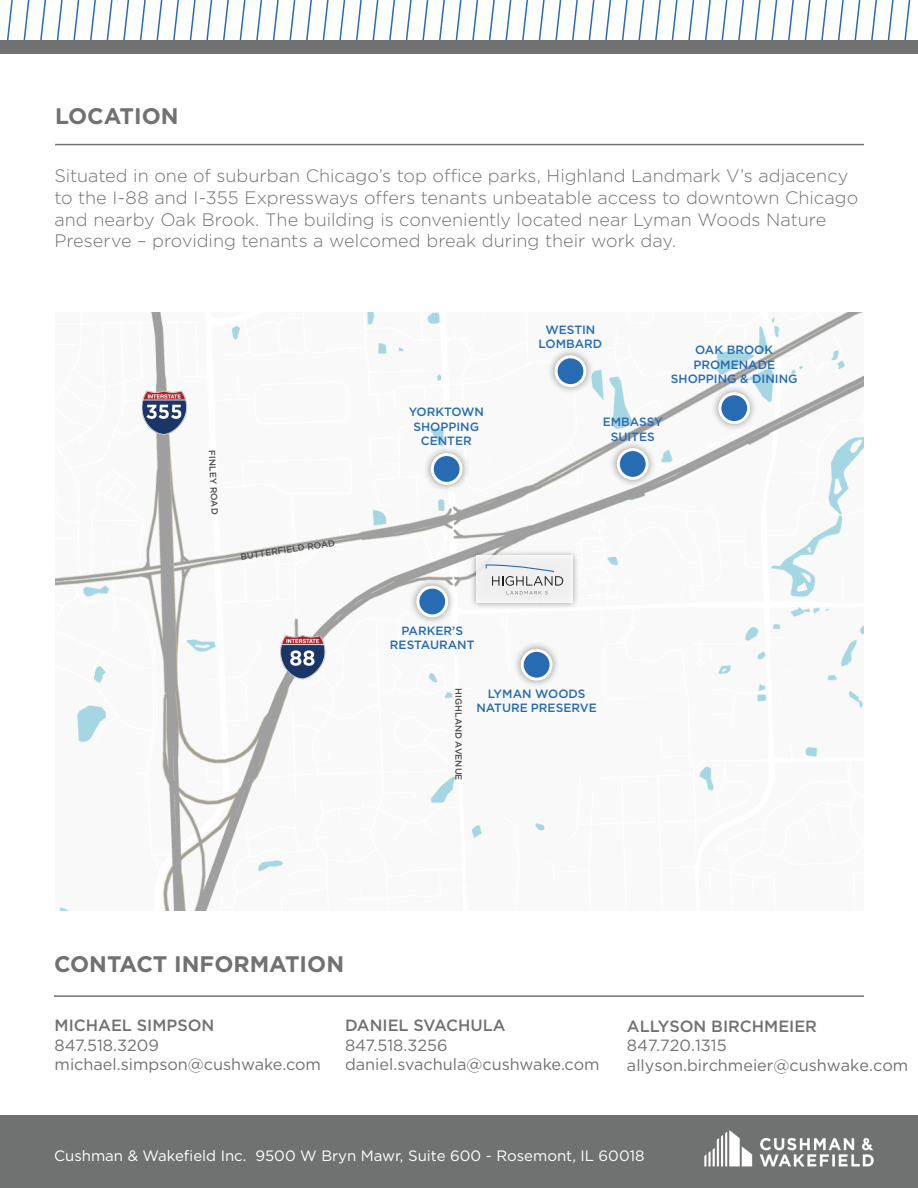
<style>
.page{position:relative;width:918px;height:1188px;background:#fff}
.page>*{position:absolute;margin:0;border:0;box-sizing:border-box;transform-origin:0 0}
.t1{font:700 22.5px "Gotham";color:#707271}
.t2{font:300 18px/21.6px "Gotham";color:#707271}
.t3{font:16.2px/19.4px "Gotham";color:#707271}
.t4{font:500 16.2px "Gotham";color:#707271}
.t5{font:15px "Gotham";color:#fff}
.t6{font:500 12px/14.4px "Gotham";color:#276bb2;text-align:center}
.t7{font:500 9px "Gotham";color:#4b4c4d}
.s1{font-weight:500}
</style>
<div class="page">
<svg style="left:7px;top:0;width:904px;height:40px"></svg>
<div style="left:0;top:40px;width:918px;height:14px;background:#707271"></div>
<img style="left:55px;top:312px;width:809px;height:599px">
<hr style="left:55px;top:144px;width:809px;height:1px;background:#707271">
<div style="left:0;top:1115px;width:918px;height:73px;background:#707271"></div>
<img style="left:704px;top:1130px;width:170px;height:37px">
<hr style="left:54px;top:995px;width:810px;height:2px;background:#707271">
<div style="left:470px;top:550px;width:109px;height:60px;background:#231f20;opacity:.5"></div>
<div style="left:476px;top:556px;width:96px;height:47px;background:#f0f0f0"></div>
<svg style="left:486px;top:564px;width:77px;height:31px"></svg>
<img style="left:281px;top:634px;width:45px;height:47px">
<img style="left:142px;top:391px;width:46px;height:47px">
<div style="left:409px;top:578px;width:47px;height:47px;background:#231f20;opacity:.5"></div>
<div style="left:418px;top:587px;width:29px;height:29px;background:#276bb2;border-radius:50%"></div>
<div style="left:416px;top:586px;width:32px;height:31px;border:3px solid #fff;border-radius:50%"></div>
<div style="left:423px;top:445px;width:48px;height:48px;background:#231f20;opacity:.5"></div>
<div style="left:432px;top:455px;width:29px;height:28px;background:#276bb2;border-radius:50%"></div>
<div style="left:431px;top:453px;width:32px;height:32px;border:3px solid #fff;border-radius:50%"></div>
<div style="left:513px;top:641px;width:48px;height:48px;background:#231f20;opacity:.5"></div>
<div style="left:522px;top:650px;width:29px;height:29px;background:#276bb2;border-radius:50%"></div>
<div style="left:521px;top:649px;width:32px;height:32px;border:3px solid #fff;border-radius:50%"></div>
<div style="left:609px;top:440px;width:48px;height:48px;background:#231f20;opacity:.5"></div>
<div style="left:618px;top:450px;width:29px;height:28px;background:#276bb2;border-radius:50%"></div>
<div style="left:617px;top:448px;width:32px;height:32px;border:3px solid #fff;border-radius:50%"></div>
<div style="left:547px;top:348px;width:47px;height:47px;background:#231f20;opacity:.5"></div>
<div style="left:556px;top:357px;width:29px;height:29px;background:#276bb2;border-radius:50%"></div>
<div style="left:555px;top:355px;width:31px;height:32px;border:3px solid #fff;border-radius:50%"></div>
<div style="left:711px;top:385px;width:47px;height:47px;background:#231f20;opacity:.5"></div>
<div style="left:720px;top:394px;width:29px;height:29px;background:#276bb2;border-radius:50%"></div>
<div style="left:718px;top:392px;width:32px;height:32px;border:3px solid #fff;border-radius:50%"></div>
<p class="t1" style="left:55px;top:101px;width:125px">LOCATION</p>
<p class="t2" style="left:54px;top:165px;width:805px">Situated in one of suburban Chicago’s top office parks, Highland Landmark V’s adjacency to the I-88 and I-355 Expressways offers tenants unbeatable access to downtown Chicago and nearby Oak Brook. The building is conveniently located near Lyman Woods Nature Preserve – providing tenants a welcomed break during their work day.</p>
<p class="t7" style="left:218px;top:450px;width:66px;rotate:88deg">FINLEY ROAD</p>
<p class="t7" style="left:240px;top:551px;width:97px;rotate:-9deg">BUTTERFIELD ROAD</p>
<p class="t6" style="left:409px;top:405px;width:77px">YORKTOWN<br>SHOPPING<br>CENTER</p>
<p class="t6" style="left:539px;top:322px;width:65px">WESTIN<br>LOMBARD</p>
<p class="t6" style="left:671px;top:343px;width:128px">OAK BROOK<br>PROMENADE<br>SHOPPING &amp; DINING</p>
<p class="t6" style="left:603px;top:415px;width:61px">EMBASSY<br>SUITES</p>
<p class="t6" style="left:390px;top:623px;width:86px">PARKER’S<br>RESTAURANT</p>
<p class="t7" style="left:464px;top:688px;width:93px;rotate:90deg">HIGHLAND AVENUE</p>
<p class="t6" style="left:476px;top:686px;width:122px">LYMAN WOODS<br>NATURE PRESERVE</p>
<p class="t1" style="left:54px;top:949px;width:292px">CONTACT INFORMATION</p>
<p class="t4" style="left:55px;top:1015px;width:161px">MICHAEL SIMPSON</p>
<p class="t3" style="left:55px;top:1035px;width:106px">847.518.3209</p>
<p class="t3" style="left:55px;top:1055px;width:268px">michael.simpson@cushwake.com</p>
<p class="t4" style="left:345px;top:1015px;width:162px">DANIEL SVACHULA</p>
<p class="t3" style="left:345px;top:1035px;width:104px">847.518.3256</p>
<p class="t3" style="left:345px;top:1055px;width:256px">daniel.svachula@cushwake.com</p>
<p class="t3" style="left:627px;top:1016px;width:283px"><span class="s1">ALLYSON BIRCHMEIER<br></span>847.720.1315 allyson.birchmeier@cushwake.com</p>
<p class="t5" style="left:54px;top:1146px;width:592px">Cushman &amp; Wakefield Inc. 9500 W Bryn Mawr, Suite 600 - Rosemont, IL 60018</p>
</div>
